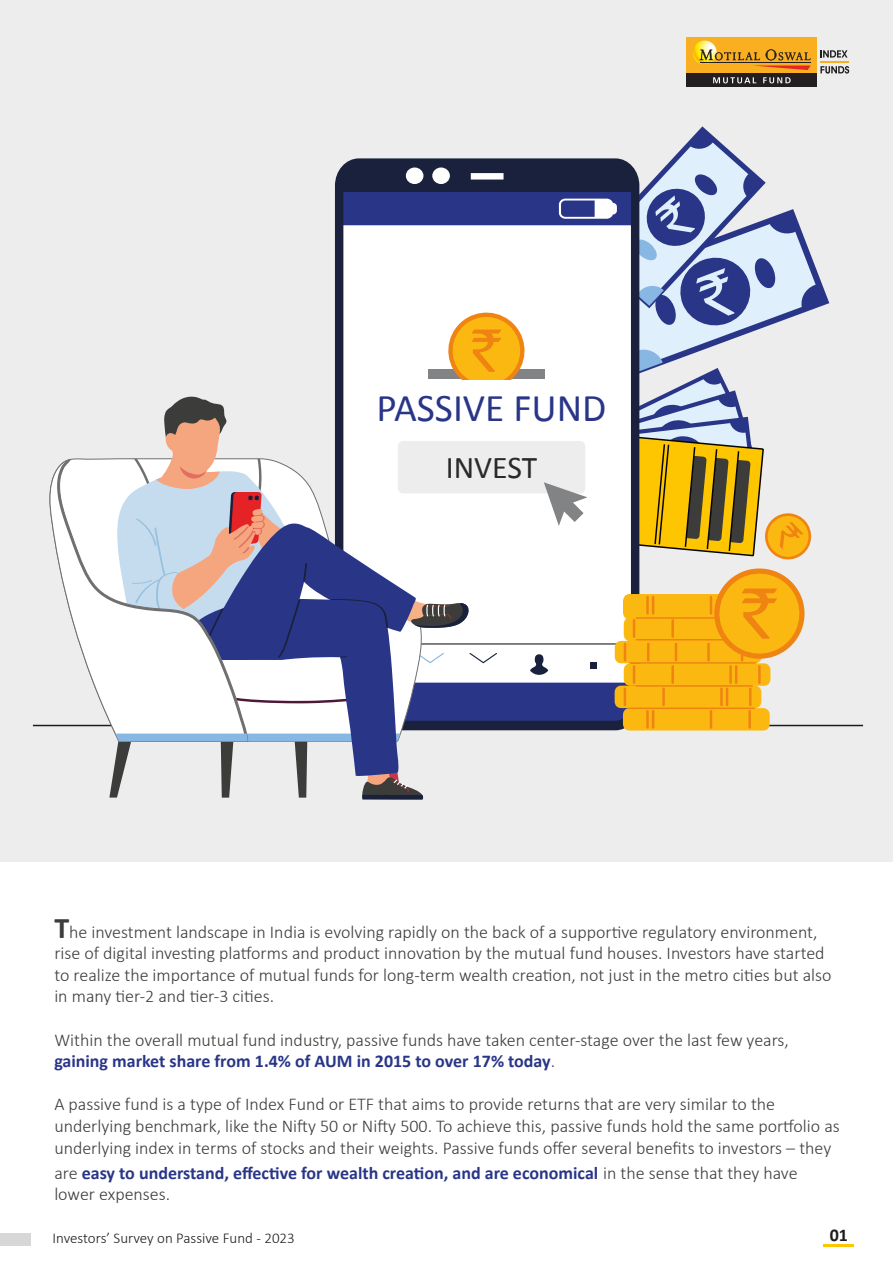
<style>
.page{position:relative;width:893px;height:1263px;background:#fff}
.page>*{position:absolute;margin:0;border:0;box-sizing:border-box;transform-origin:0 0}
.t1{font:39.45px "Calibri";color:#293688}
.t2{font:31.8px "Calibri";color:#2b2a2a}
.t3{font:300 18px/21.6px "Calibri";color:#3c3c3b}
.t4{font:700 18px/21.6px "Calibri";color:#293688}
.t5{font:700 18px "Calibri";color:#1d1d1b}
.t6{font:300 15px "Calibri";color:#1d1d1b}
.s1{font-weight:700;font-size:30px}
.s2{font-weight:700;color:#293688}
.s3{color:#293688}
.s4{font-weight:300;color:#3c3c3b}
</style>
<div class="page">
<div style="left:0;top:0;width:893px;height:861px;background:#ededed"></div>
<hr style="left:824px;top:1244px;width:30px;height:2px;background:#fdc600">
<div style="left:0;top:1233px;width:30px;height:12px;background:#d7d7d7"></div>
<hr style="left:33px;top:725px;width:830px;height:1px;background:#1d1d1b">
<svg style="left:49px;top:459px;width:60px;height:268px"></svg>
<svg style="left:57px;top:460px;width:52px;height:267px;fill:#fff"></svg>
<svg style="left:109px;top:126px;width:720px;height:673px"></svg>
<div style="left:686px;top:37px;width:131px;height:37px;background:#f9af20"></div>
<svg style="left:759px;top:66px;width:51px;height:4px"></svg>
<svg style="left:693px;top:41px;width:24px;height:24px"></svg>
<svg style="left:699px;top:49px;width:112px;height:11px"></svg>
<hr style="left:700px;top:62px;width:110px;height:1px;background:#231f20">
<div style="left:686px;top:74px;width:131px;height:13px;background:#231f20"></div>
<svg style="left:713px;top:77px;width:43px;height:6px"></svg>
<svg style="left:763px;top:77px;width:28px;height:6px"></svg>
<svg style="left:820px;top:50px;width:27px;height:8px"></svg>
<svg style="left:820px;top:66px;width:29px;height:8px"></svg>
<hr style="left:820px;top:61px;width:29px;height:2px;background:#f9af20">
<h1 class="t1" style="left:377px;top:383px;width:231px">PASSIVE FUND</h1>
<h2 class="t2" style="left:446px;top:448px;width:93px">INVEST</h2>
<p class="t3" style="left:54px;top:920px;width:779px"><span class="s1">T</span>he investment landscape in India is evolving rapidly on the back of a supportive regulatory environment, rise of digital investing platforms and product innovation by the mutual fund houses. Investors have started to realize the importance of mutual funds for long-term wealth creation, not just in the metro cities but also in many tier-2 and tier-3 cities.</p>
<p class="t3" style="left:54px;top:1028px;width:736px">Within the overall mutual fund industry, passive funds have taken center-stage over the last few years, <span class="s2">gaining market share from 1.4% of AUM in 2015 to over 17% today</span><span class="s3">.</span></p>
<p class="t3" style="left:54px;top:1093px;width:787px">A passive fund is a type of Index Fund or ETF that aims to provide returns that are very similar to the underlying benchmark, like the Nifty 50 or Nifty 500. To achieve this, passive funds hold the same portfolio as underlying index in terms of stocks and their weights. Passive funds offer several benefits to investors – they</p>
<p class="t4" style="left:54px;top:1162px;width:745px"><span class="s4">are</span> easy to understand, effective for wealth creation, and are economical <span class="s4">in the sense that they have lower expenses.</span></p>
<p class="t6" style="left:52px;top:1228px;width:244px">Investors’ Survey on Passive Fund - 2023</p>
<p class="t5" style="left:830px;top:1224px;width:20px">01</p>
</div>
